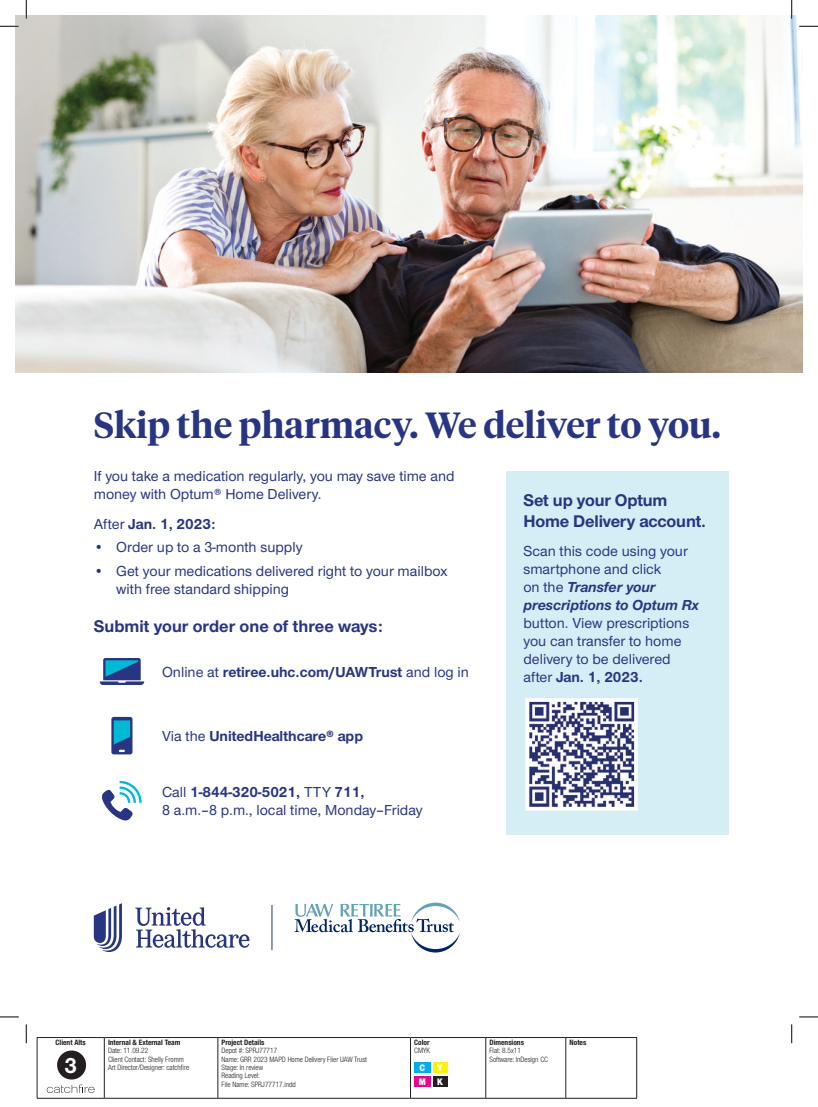
<style>
.page{position:relative;width:818px;height:1107px;background:#fff}
.page>*{position:absolute;margin:0;border:0;box-sizing:border-box;transform-origin:0 0}
.t1{font:600 36.25px "UHC Serif Headline";color:#283582}
.t2{font:700 21.25px "Helvetica Neue LT Std";color:#fff}
.t3{font:700 17.5px/21px "UHC Sans";letter-spacing:-.01em;color:#283582}
.t4{font:500 15px/18px "UHC Sans";color:#283582}
.t5{font:700 15px "UHC Sans";color:#283582}
.t6{font:900 9.12px "Helvetica Neue LT Std";color:#fff;scale:.82 1}
.t7{font:300 condensed 7.38px "Helvetica Neue LT Std";color:#231f20}
.t8{font:700 condensed 7.38px "Helvetica Neue LT Std";color:#231f20}
.s1{font-weight:500}
.s2{font-weight:700;font-style:italic}
.s3{font-weight:700}
</style>
<div class="page">
<hr style="left:37px;top:1037px;width:67px;height:1px;background:#231f20">
<hr style="left:37px;top:1037px;width:1px;height:60px;background:#231f20">
<hr style="left:104px;top:1037px;width:114px;height:1px;background:#231f20">
<hr style="left:104px;top:1037px;width:1px;height:60px;background:#231f20">
<hr style="left:218px;top:1037px;width:192px;height:1px;background:#231f20">
<hr style="left:217px;top:1037px;width:1px;height:60px;background:#231f20">
<hr style="left:410px;top:1037px;width:75px;height:1px;background:#231f20">
<hr style="left:410px;top:1037px;width:1px;height:60px;background:#231f20">
<hr style="left:485px;top:1037px;width:80px;height:1px;background:#231f20">
<hr style="left:485px;top:1037px;width:1px;height:60px;background:#231f20">
<hr style="left:565px;top:1037px;width:72px;height:1px;background:#231f20">
<hr style="left:565px;top:1037px;width:1px;height:60px;background:#231f20">
<hr style="left:636px;top:1037px;width:1px;height:60px;background:#231f20">
<hr style="left:37px;top:1097px;width:67px;height:1px;background:#231f20">
<hr style="left:104px;top:1097px;width:114px;height:1px;background:#231f20">
<hr style="left:218px;top:1097px;width:192px;height:1px;background:#231f20">
<hr style="left:410px;top:1097px;width:75px;height:1px;background:#231f20">
<hr style="left:485px;top:1097px;width:80px;height:1px;background:#231f20">
<hr style="left:565px;top:1097px;width:72px;height:1px;background:#231f20">
<div style="left:57px;top:1050px;width:29px;height:29px;background:#231f20;border-radius:50%"></div>
<svg style="left:47px;top:1084px;width:48px;height:8px"></svg>
<div style="left:414px;top:1061px;width:16px;height:11px;background:#00aeef"></div>
<div style="left:414px;top:1075px;width:16px;height:11px;background:#ea038c"></div>
<div style="left:433px;top:1061px;width:14px;height:11px;background:#fff101"></div>
<div style="left:433px;top:1075px;width:14px;height:11px;background:#231f20"></div>
<img style="left:15px;top:15px;width:787px;height:357px">
<svg style="left:100px;top:658px;width:44px;height:27px"></svg>
<svg style="left:111px;top:716px;width:21px;height:38px"></svg>
<svg style="left:102px;top:780px;width:40px;height:40px"></svg>
<div style="left:506px;top:471px;width:223px;height:363px;background:#d5eef5"></div>
<svg style="left:525px;top:698px;width:113px;height:113px;background:#9b9eba"></svg>
<svg style="left:294px;top:902px;width:166px;height:50px"></svg>
<hr style="left:271px;top:904px;width:1px;height:45px;background:#283582">
<svg style="left:94px;top:903px;width:28px;height:48px"></svg>
<svg style="left:135px;top:907px;width:114px;height:40px"></svg>
<svg style="left:0;top:25px;width:19px;height:2px"></svg>
<svg style="left:799px;top:25px;width:19px;height:2px"></svg>
<svg style="left:0;top:1016px;width:19px;height:1px"></svg>
<svg style="left:799px;top:1016px;width:19px;height:1px"></svg>
<svg style="left:25px;top:0;width:2px;height:19px"></svg>
<svg style="left:25px;top:1024px;width:2px;height:18px"></svg>
<svg style="left:790px;top:0;width:2px;height:19px"></svg>
<svg style="left:791px;top:1024px;width:1px;height:18px"></svg>
<p class="t1" style="left:94px;top:400px;width:628px">Skip the pharmacy. We deliver to you.</p>
<p class="t4" style="left:94px;top:466px;width:362px">If you take a medication regularly, you may save time and money with Optum® Home Delivery.</p>
<p class="t5" style="left:94px;top:513px;width:123px"><span class="s1">After</span> Jan. 1, 2023:</p>
<p class="t4" style="left:94px;top:537px;width:210px">• Order up to a 3-month supply</p>
<p class="t4" style="left:116px;top:561px;width:332px;text-indent:-22px">• Get your medications delivered right to your mailbox with free standard shipping</p>
<p class="t3" style="left:94px;top:615px;width:291px">Submit your order one of three ways:</p>
<p class="t5" style="left:162px;top:662px;width:308px"><span class="s1">Online at</span> retiree.uhc.com/UAWTrust <span class="s1">and log in</span></p>
<p class="t3" style="left:523px;top:488px;width:184px">Set up your Optum<br>Home Delivery account.</p>
<p class="t4" style="left:523px;top:541px;width:177px">Scan this code using your smartphone and click<br>on the <span class="s2">Transfer your prescriptions to Optum Rx </span>button. View prescriptions you can transfer to home delivery to be delivered after <span class="s3">Jan. 1, 2023.</span></p>
<p class="t5" style="left:162px;top:725px;width:202px"><span class="s1">Via the</span> UnitedHealthcare® app</p>
<p class="t4" style="left:162px;top:781px;width:262px">Call <span class="s3">1-844-320-5021,</span> TTY <span class="s3">711,<br></span>8 a.m.–8 p.m., local time, Monday–Friday</p>
<p class="t8" style="left:56px;top:1037px;width:32px">Client Alts</p>
<p class="t2" style="left:65px;top:1051px;width:13px">3</p>
<p class="t8" style="left:108px;top:1037px;width:74px">Internal &amp; External Team</p>
<p class="t7" style="left:108px;top:1046px;width:42px">Date: 11.09.22</p>
<p class="t7" style="left:108px;top:1054px;width:77px">Client Contact: Shelly Fromm</p>
<p class="t7" style="left:108px;top:1063px;width:83px">Art Director/Designer: catchfire</p>
<p class="t8" style="left:221px;top:1037px;width:44px">Project Details</p>
<p class="t7" style="left:221px;top:1046px;width:57px">Depot #: SPRJ77717</p>
<p class="t7" style="left:221px;top:1054px;width:147px">Name: GRR 2023 MAPD Home Delivery Flier UAW Trust</p>
<p class="t7" style="left:221px;top:1063px;width:43px">Stage: In review</p>
<p class="t7" style="left:221px;top:1071px;width:40px">Reading Level:</p>
<p class="t7" style="left:221px;top:1079px;width:76px">File Name: SPRJ77717.indd</p>
<p class="t8" style="left:414px;top:1037px;width:17px">Color</p>
<p class="t7" style="left:414px;top:1046px;width:17px">CMYK</p>
<p class="t6" style="left:419px;top:1061px;width:8px">C</p>
<p class="t6" style="left:419px;top:1075px;width:10px">M</p>
<p class="t6" style="left:437px;top:1061px;width:8px">Y</p>
<p class="t6" style="left:437px;top:1075px;width:9px">K</p>
<p class="t8" style="left:489px;top:1037px;width:36px">Dimensions</p>
<p class="t7" style="left:489px;top:1046px;width:33px">Flat: 8.5x11</p>
<p class="t7" style="left:489px;top:1054px;width:60px">Software: InDesign CC</p>
<p class="t8" style="left:569px;top:1037px;width:18px">Notes</p>
</div>
